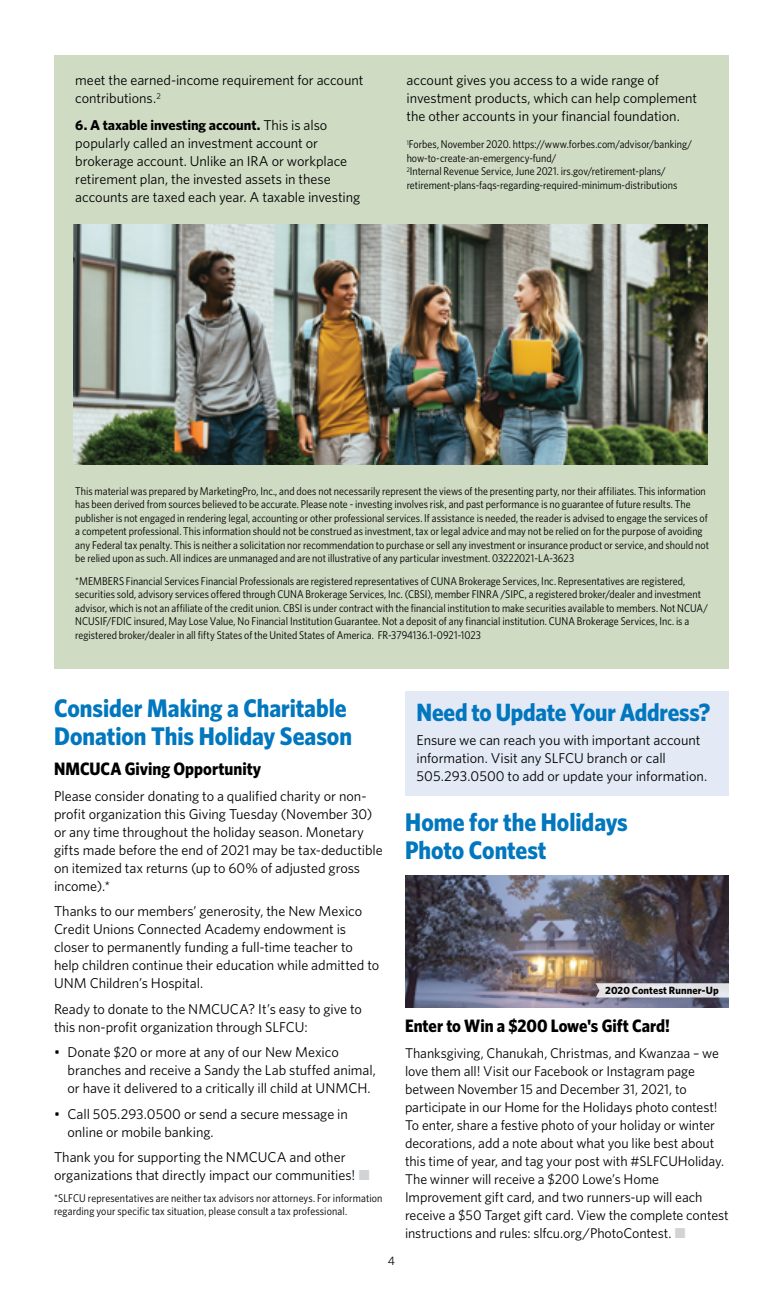
<style>
.page{position:relative;width:783px;height:1296px;background:#fff}
.page>*{position:absolute;margin:0;border:0;box-sizing:border-box;transform-origin:0 0}
.t1{font:700 25.5px/28.5px "Whitney Narrow";color:#0077be}
.t2{font:700 25.05px "Whitney Narrow";letter-spacing:-.01em;color:#0077be}
.t3{font:700 18px "Whitney Narrow";color:#000}
.t4{font:14.25px/18px "Whitney";letter-spacing:-.005em;color:#000}
.t5{font:14.1px/18px "Whitney";letter-spacing:-.005em;color:#000}
.t6{font:12.15px "Whitney";color:#000}
.t7{font:11.25px/13.5px "Whitney Narrow";letter-spacing:.005em;color:#000}
.t8{font:700 10.5px "Whitney";letter-spacing:.005em;color:#000}
.s1{font-weight:700}
.s2{color:#d1d3d4}
</style>
<div class="page">
<div style="left:54px;top:55px;width:675px;height:614px;background:#d0dbc4"></div>
<img style="left:73px;top:225px;width:634px;height:239px">
<div style="left:405px;top:692px;width:324px;height:104px;background:#e4e9f6"></div>
<img style="left:405px;top:876px;width:324px;height:131px">
<svg style="left:596px;top:983px;width:133px;height:15px;background:#dbdbdf"></svg>
<p class="t4" style="left:75px;top:71px;width:290px">meet the earned-income requirement for account contributions.<sup>2</sup></p>
<p class="t4" style="left:75px;top:116px;width:287px"><span class="s1">6. A taxable investing account.</span> This is also popularly called an investment account or brokerage account. Unlike an IRA or workplace retirement plan, the invested assets in these accounts are taxed each year. A taxable investing</p>
<p class="t4" style="left:407px;top:71px;width:292px">account gives you access to a wide range of investment products, which can help complement the other accounts in your financial foundation.</p>
<p class="t7" style="left:407px;top:137px;width:287px"><sup>1</sup>Forbes, November 2020. https://www.forbes.com/advisor/banking/ how-to-create-an-emergency-fund/<br><sup>2</sup>Internal Revenue Service, June 2021. irs.gov/retirement-plans/ retirement-plans-faqs-regarding-required-minimum-distributions</p>
<p class="t7" style="left:75px;top:484px;width:635px">This material was prepared by MarketingPro, Inc., and does not necessarily represent the views of the presenting party, nor their affiliates. This information has been derived from sources believed to be accurate. Please note - investing involves risk, and past performance is no guarantee of future results. The publisher is not engaged in rendering legal, accounting or other professional services. If assistance is needed, the reader is advised to engage the services of a competent professional. This information should not be construed as investment, tax or legal advice and may not be relied on for the purpose of avoiding any Federal tax penalty. This is neither a solicitation nor recommendation to purchase or sell any investment or insurance product or service, and should not be relied upon as such. All indices are unmanaged and are not illustrative of any particular investment. 03222021-LA-3623</p>
<p class="t7" style="left:75px;top:574px;width:634px">*MEMBERS Financial Services Financial Professionals are registered representatives of CUNA Brokerage Services, Inc. Representatives are registered, securities sold, advisory services offered through CUNA Brokerage Services, Inc. (CBSI), member FINRA /SIPC, a registered broker/dealer and investment advisor, which is not an affiliate of the credit union. CBSI is under contract with the financial institution to make securities available to members. Not NCUA/ NCUSIF/FDIC insured, May Lose Value, No Financial Institution Guarantee. Not a deposit of any financial institution. CUNA Brokerage Services, Inc. is a registered broker/dealer in all fifty States of the United States of America. FR-3794136.1-0921-1023</p>
<h1 class="t1" style="left:54px;top:693px;width:299px">Consider Making a Charitable<br>Donation This Holiday Season</h1>
<h3 class="t3" style="left:54px;top:757px;width:209px">NMCUCA Giving Opportunity</h3>
<p class="t4" style="left:54px;top:787px;width:330px">Please consider donating to a qualified charity or non&shy;profit organization this Giving Tuesday (November 30) or any time throughout the holiday season. Monetary gifts made before the end of 2021 may be tax-deductible on itemized tax returns (up to 60% of adjusted gross income).*</p>
<p class="t4" style="left:54px;top:902px;width:327px">Thanks to our members’ generosity, the New Mexico Credit Unions Connected Academy endowment is closer to permanently funding a full-time teacher to help children continue their education while admitted to UNM Children’s Hospital.</p>
<p class="t4" style="left:54px;top:1000px;width:310px">Ready to donate to the NMCUCA? It’s easy to give to this non-profit organization through SLFCU:</p>
<p class="t4" style="left:67px;top:1043px;width:310px;text-indent:-13px">• Donate $20 or more at any of our New Mexico branches and receive a Sandy the Lab stuffed animal, or have it delivered to a critically ill child at UNMCH.</p>
<p class="t4" style="left:67px;top:1105px;width:282px;text-indent:-13px">• Call 505.293.0500 or send a secure message in online or mobile banking.</p>
<p class="t4" style="left:54px;top:1148px;width:318px">Thank you for supporting the NMCUCA and other organizations that directly impact our communities! <span class="s2">■</span></p>
<p class="t7" style="left:54px;top:1190px;width:330px">*SLFCU representatives are neither tax advisors nor attorneys. For information regarding your specific tax situation, please consult a tax professional.</p>
<p class="t6" style="left:388px;top:1253px;width:9px">4</p>
<h2 class="t2" style="left:417px;top:695px;width:295px">Need to Update Your Address?</h2>
<p class="t4" style="left:417px;top:730px;width:292px">Ensure we can reach you with important account information. Visit any SLFCU branch or call<br>505.293.0500 to add or update your information.</p>
<h1 class="t1" style="left:405px;top:807px;width:224px">Home for the Holidays<br>Photo Contest</h1>
<p class="t8" style="left:605px;top:983px;width:115px">2020 Contest Runner-Up</p>
<h3 class="t3" style="left:405px;top:1014px;width:266px">Enter to Win a $200 Lowe's Gift Card!</h3>
<p class="t5" style="left:405px;top:1043px;width:325px">Thanksgiving, Chanukah, Christmas, and Kwanzaa – we love them all! Visit our Facebook or Instagram page between November 15 and December 31, 2021, to participate in our Home for the Holidays photo contest!<br>To enter, share a festive photo of your holiday or winter decorations, add a note about what you like best about this time of year, and tag your post with #SLFCUHoliday.<br>The winner will receive a $200 Lowe’s Home Improvement gift card, and two runners-up will each receive a $50 Target gift card. View the complete contest instructions and rules: slfcu.org/PhotoContest. <span class="s2">■</span></p>
</div>
